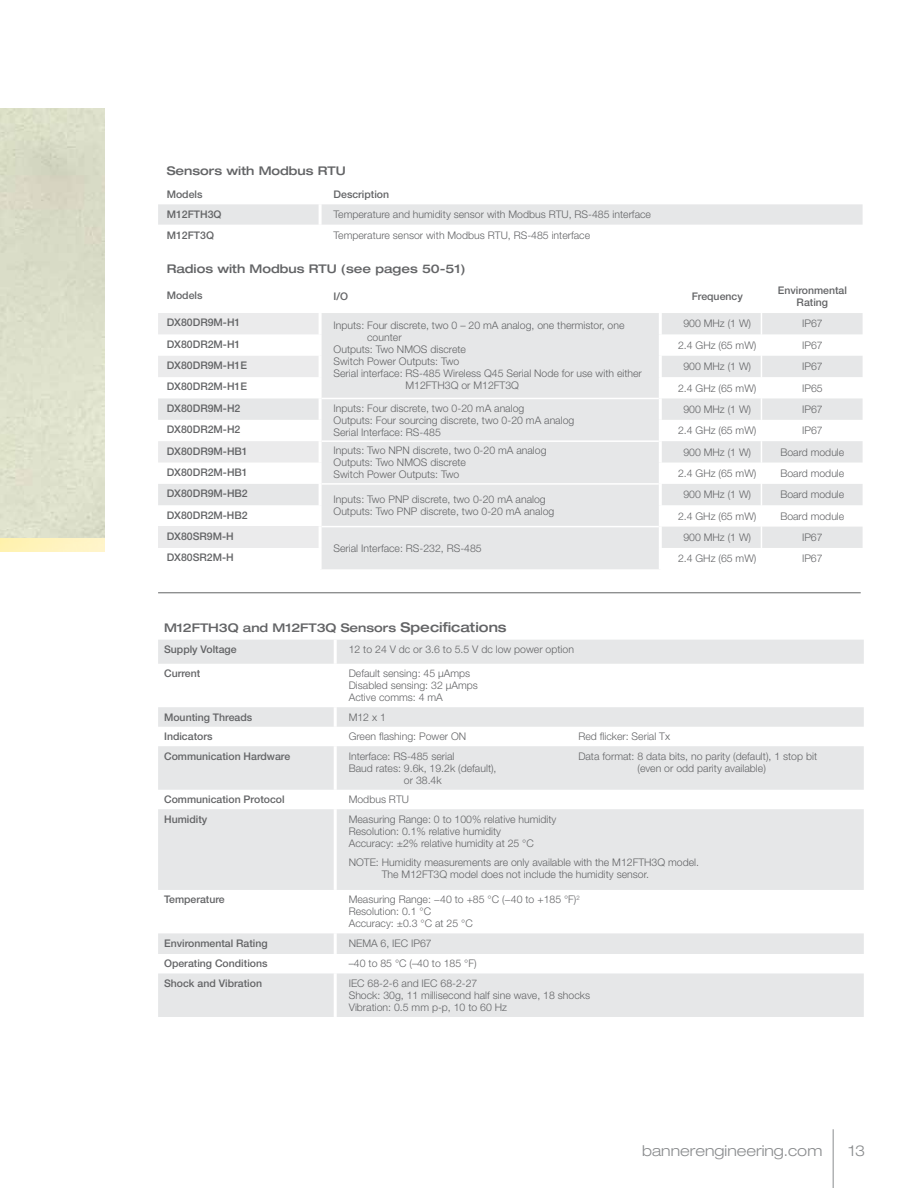
<style>
.page{position:relative;width:918px;height:1188px;background:#fff}
.page>*{position:absolute;margin:0;border:0;box-sizing:border-box;transform-origin:0 0}
.t1{font:300 expanded 15px "Helvetica Neue LT Pro";color:#8a8c8e}
.t2{font:500 expanded 12px "Helvetica Neue LT Pro";color:#636466}
.t3{font:300 10.5px/12px "Helvetica Neue LT Pro";color:#636466}
.t4{font:500 10.5px/12px "Helvetica Neue LT Pro";color:#636466;text-align:center}
.s1{font-size:13.5px}
</style>
<div class="page">
<hr style="left:833px;top:1129px;width:1px;height:59px;background:#8a8c8e">
<svg style="left:158px;top:204px;width:705px;height:365px"></svg>
<svg style="left:158px;top:313px;width:501px;height:192px;fill:#e6e7e8"></svg>
<div style="left:158px;top:527px;width:162px;height:21px;background:#ebebec"></div>
<div style="left:158px;top:548px;width:162px;height:21px;background:#fff"></div>
<hr style="left:761px;top:280px;width:1px;height:33px;background:#fff">
<svg style="left:662px;top:313px;width:201px;height:256px"></svg>
<hr style="left:319px;top:204px;width:3px;height:21px;background:#fff">
<hr style="left:319px;top:225px;width:3px;height:20px;background:#fff">
<hr style="left:659px;top:280px;width:3px;height:33px;background:#fff">
<hr style="left:659px;top:313px;width:3px;height:21px;background:#fff">
<hr style="left:659px;top:334px;width:3px;height:22px;background:#fff">
<hr style="left:659px;top:356px;width:3px;height:21px;background:#fff">
<hr style="left:659px;top:377px;width:3px;height:21px;background:#fff">
<hr style="left:659px;top:398px;width:3px;height:22px;background:#fff">
<hr style="left:659px;top:420px;width:3px;height:21px;background:#fff">
<hr style="left:659px;top:441px;width:3px;height:22px;background:#fff">
<hr style="left:659px;top:463px;width:3px;height:21px;background:#fff">
<hr style="left:659px;top:484px;width:3px;height:21px;background:#fff">
<hr style="left:659px;top:505px;width:3px;height:22px;background:#fff">
<hr style="left:659px;top:527px;width:3px;height:21px;background:#fff">
<hr style="left:659px;top:548px;width:3px;height:21px;background:#fff">
<hr style="left:322px;top:398px;width:337px;height:1px;background:#fff">
<hr style="left:322px;top:440px;width:337px;height:2px;background:#fff">
<hr style="left:319px;top:280px;width:3px;height:33px;background:#fff">
<hr style="left:319px;top:313px;width:3px;height:21px;background:#fff">
<hr style="left:319px;top:334px;width:3px;height:22px;background:#fff">
<hr style="left:319px;top:356px;width:3px;height:21px;background:#fff">
<hr style="left:319px;top:377px;width:3px;height:21px;background:#fff">
<hr style="left:319px;top:398px;width:3px;height:22px;background:#fff">
<hr style="left:319px;top:420px;width:3px;height:21px;background:#fff">
<hr style="left:319px;top:441px;width:3px;height:22px;background:#fff">
<hr style="left:319px;top:463px;width:3px;height:21px;background:#fff">
<hr style="left:319px;top:484px;width:3px;height:21px;background:#fff">
<hr style="left:319px;top:505px;width:3px;height:22px;background:#fff">
<hr style="left:319px;top:527px;width:3px;height:21px;background:#fff">
<hr style="left:319px;top:548px;width:3px;height:21px;background:#fff">
<hr style="left:322px;top:483px;width:337px;height:2px;background:#fff">
<hr style="left:322px;top:526px;width:337px;height:1px;background:#fff">
<svg style="left:158px;top:640px;width:706px;height:377px;fill:#e6e7e8"></svg>
<hr style="left:334px;top:640px;width:3px;height:24px;background:#fff">
<hr style="left:334px;top:664px;width:3px;height:43px;background:#fff">
<hr style="left:334px;top:707px;width:3px;height:20px;background:#fff">
<hr style="left:334px;top:727px;width:3px;height:19px;background:#fff">
<hr style="left:334px;top:746px;width:3px;height:44px;background:#fff">
<hr style="left:334px;top:790px;width:3px;height:19px;background:#fff">
<hr style="left:334px;top:809px;width:3px;height:81px;background:#fff">
<hr style="left:334px;top:890px;width:3px;height:43px;background:#fff">
<hr style="left:334px;top:933px;width:3px;height:21px;background:#fff">
<hr style="left:334px;top:954px;width:3px;height:19px;background:#fff">
<hr style="left:334px;top:973px;width:3px;height:44px;background:#fff">
<hr style="left:158px;top:592px;width:703px;height:1px;background:#636466">
<p class="t2" style="left:167px;top:163px;width:181px">Sensors with Modbus RTU</p>
<p class="t4" style="left:167px;top:188px;width:37px">Models</p>
<p class="t4" style="left:334px;top:188px;width:57px">Description</p>
<p class="t4" style="left:167px;top:208px;width:56px">M12FTH3Q</p>
<p class="t3" style="left:334px;top:208px;width:319px">Temperature and humidity sensor with Modbus RTU, RS-485 interface</p>
<p class="t4" style="left:167px;top:229px;width:49px">M12FT3Q</p>
<p class="t3" style="left:334px;top:229px;width:258px">Temperature sensor with Modbus RTU, RS-485 interface</p>
<p class="t2" style="left:167px;top:261px;width:300px">Radios with Modbus RTU (see pages 50-51)</p>
<p class="t4" style="left:167px;top:289px;width:37px">Models</p>
<p class="t4" style="left:334px;top:290px;width:16px">I/O</p>
<p class="t4" style="left:692px;top:290px;width:53px">Frequency</p>
<p class="t4" style="left:778px;top:284px;width:71px">Environmental<br>Rating</p>
<p class="t4" style="left:167px;top:317px;width:75px">DX80DR9M-H1</p>
<p class="t3" style="left:334px;top:319px;width:292px">Inputs: Four discrete, two 0 – 20 mA analog, one thermistor, one</p>
<p class="t3" style="left:367px;top:331px;width:36px">counter</p>
<p class="t3" style="left:334px;top:343px;width:134px">Outputs: Two NMOS discrete</p>
<p class="t3" style="left:334px;top:355px;width:127px">Switch Power Outputs: Two</p>
<p class="t3" style="left:334px;top:367px;width:310px">Serial interface: RS-485 Wireless Q45 Serial Node for use with either</p>
<p class="t3" style="left:406px;top:379px;width:115px">M12FTH3Q or M12FT3Q</p>
<p class="t3" style="left:683px;top:318px;width:69px">900 MHz (1 W)</p>
<p class="t3" style="left:802px;top:318px;width:22px">IP67</p>
<p class="t4" style="left:167px;top:338px;width:75px">DX80DR2M-H1</p>
<p class="t3" style="left:678px;top:339px;width:80px">2.4 GHz (65 mW)</p>
<p class="t3" style="left:802px;top:339px;width:22px">IP67</p>
<p class="t4" style="left:167px;top:359px;width:82px">DX80DR9M-H1E</p>
<p class="t3" style="left:683px;top:360px;width:69px">900 MHz (1 W)</p>
<p class="t3" style="left:802px;top:360px;width:22px">IP67</p>
<p class="t4" style="left:167px;top:381px;width:82px">DX80DR2M-H1E</p>
<p class="t3" style="left:678px;top:382px;width:80px">2.4 GHz (65 mW)</p>
<p class="t3" style="left:802px;top:382px;width:22px">IP65</p>
<p class="t4" style="left:167px;top:402px;width:75px">DX80DR9M-H2</p>
<p class="t3" style="left:334px;top:402px;width:242px">Inputs: Four discrete, two 0-20 mA analog<br>Outputs: Four sourcing discrete, two 0-20 mA analog<br>Serial Interface: RS-485</p>
<p class="t3" style="left:683px;top:403px;width:69px">900 MHz (1 W)</p>
<p class="t3" style="left:802px;top:403px;width:22px">IP67</p>
<p class="t4" style="left:167px;top:423px;width:75px">DX80DR2M-H2</p>
<p class="t3" style="left:678px;top:424px;width:80px">2.4 GHz (65 mW)</p>
<p class="t3" style="left:802px;top:424px;width:22px">IP67</p>
<p class="t4" style="left:167px;top:445px;width:83px">DX80DR9M-HB1</p>
<p class="t3" style="left:334px;top:444px;width:214px">Inputs: Two NPN discrete, two 0-20 mA analog<br>Outputs: Two NMOS discrete<br>Switch Power Outputs: Two</p>
<p class="t3" style="left:683px;top:446px;width:69px">900 MHz (1 W)</p>
<p class="t3" style="left:780px;top:446px;width:65px">Board module</p>
<p class="t4" style="left:167px;top:466px;width:83px">DX80DR2M-HB1</p>
<p class="t3" style="left:678px;top:467px;width:80px">2.4 GHz (65 mW)</p>
<p class="t3" style="left:780px;top:467px;width:65px">Board module</p>
<p class="t4" style="left:167px;top:487px;width:83px">DX80DR9M-HB2</p>
<p class="t3" style="left:334px;top:493px;width:222px">Inputs: Two PNP discrete, two 0-20 mA analog<br>Outputs: Two PNP discrete, two 0-20 mA analog</p>
<p class="t3" style="left:683px;top:488px;width:69px">900 MHz (1 W)</p>
<p class="t3" style="left:780px;top:488px;width:65px">Board module</p>
<p class="t4" style="left:167px;top:509px;width:83px">DX80DR2M-HB2</p>
<p class="t3" style="left:678px;top:510px;width:80px">2.4 GHz (65 mW)</p>
<p class="t3" style="left:780px;top:510px;width:65px">Board module</p>
<p class="t4" style="left:167px;top:530px;width:69px">DX80SR9M-H</p>
<p class="t3" style="left:334px;top:542px;width:150px">Serial Interface: RS-232, RS-485</p>
<p class="t3" style="left:683px;top:531px;width:69px">900 MHz (1 W)</p>
<p class="t3" style="left:802px;top:531px;width:22px">IP67</p>
<p class="t4" style="left:167px;top:551px;width:69px">DX80SR2M-H</p>
<p class="t3" style="left:678px;top:552px;width:80px">2.4 GHz (65 mW)</p>
<p class="t3" style="left:802px;top:552px;width:22px">IP67</p>
<p class="t2" style="left:164px;top:621px;width:344px">M12FTH3Q and M12FT3Q Sensors <span class="s1">Specifications</span></p>
<p class="t4" style="left:164px;top:643px;width:74px">Supply Voltage</p>
<p class="t3" style="left:349px;top:643px;width:227px">12 to 24 V dc or 3.6 to 5.5 V dc low power option</p>
<p class="t4" style="left:164px;top:667px;width:38px">Current</p>
<p class="t3" style="left:349px;top:667px;width:131px">Default sensing: 45 µAmps<br>Disabled sensing: 32 µAmps<br>Active comms: 4 mA</p>
<p class="t4" style="left:164px;top:711px;width:90px">Mounting Threads</p>
<p class="t3" style="left:349px;top:711px;width:39px">M12 x 1</p>
<p class="t4" style="left:164px;top:730px;width:50px">Indicators</p>
<p class="t3" style="left:349px;top:730px;width:119px">Green flashing: Power ON</p>
<p class="t3" style="left:578px;top:730px;width:93px">Red flicker: Serial Tx</p>
<p class="t4" style="left:164px;top:750px;width:128px">Communication Hardware</p>
<p class="t3" style="left:349px;top:750px;width:107px">Interface: RS-485 serial</p>
<p class="t3" style="left:349px;top:762px;width:149px">Baud rates: 9.6k, 19.2k (default),</p>
<p class="t3" style="left:404px;top:774px;width:39px">or 38.4k</p>
<p class="t3" style="left:637px;top:750px;width:181px;text-indent:-59px">Data format: 8 data bits, no parity (default), 1 stop bit (even or odd parity available)</p>
<p class="t4" style="left:164px;top:793px;width:122px">Communication Protocol</p>
<p class="t3" style="left:349px;top:793px;width:62px">Modbus RTU</p>
<p class="t4" style="left:164px;top:813px;width:45px">Humidity</p>
<p class="t3" style="left:349px;top:813px;width:209px">Measuring Range: 0 to 100% relative humidity<br>Resolution: 0.1% relative humidity<br>Accuracy: ±2% relative humidity at 25 °C</p>
<p class="t3" style="left:382px;top:856px;width:319px;text-indent:-33px">NOTE: Humidity measurements are only available with the M12FTH3Q model.<br>The M12FT3Q model does not include the humidity sensor.</p>
<p class="t4" style="left:164px;top:894px;width:62px">Temperature</p>
<p class="t3" style="left:349px;top:893px;width:233px">Measuring Range: −40 to +85 °C (−40 to +185 °F)<sup>2<br></sup>Resolution: 0.1 °C<br>Accuracy: ±0.3 °C at 25 °C</p>
<p class="t4" style="left:164px;top:937px;width:105px">Environmental Rating</p>
<p class="t3" style="left:349px;top:937px;width:85px">NEMA 6, IEC IP67</p>
<p class="t4" style="left:164px;top:958px;width:105px">Operating Conditions</p>
<p class="t3" style="left:349px;top:958px;width:129px">–40 to 85 °C (–40 to 185 °F)</p>
<p class="t4" style="left:164px;top:977px;width:99px">Shock and Vibration</p>
<p class="t3" style="left:349px;top:977px;width:243px">IEC 68-2-6 and IEC 68-2-27<br>Shock: 30g, 11 millisecond half sine wave, 18 shocks<br>Vibration: 0.5 mm p-p, 10 to 60 Hz</p>
<h1 class="t1" style="left:642px;top:1142px;width:182px">bannerengineering.com</h1>
<h1 class="t1" style="left:849px;top:1142px;width:18px">13</h1>
</div>
